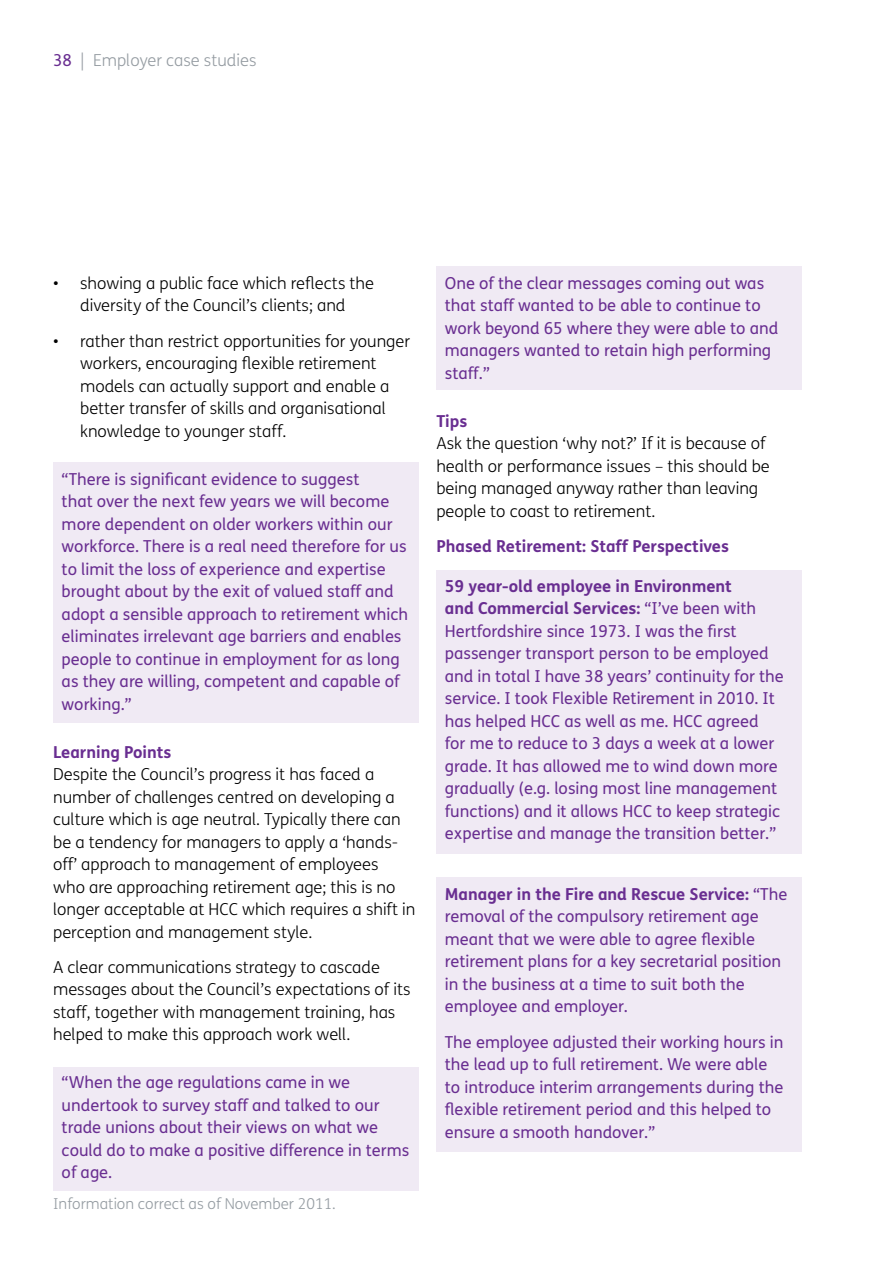
<style>
.page{position:relative;width:893px;height:1263px;background:#fff}
.page>*{position:absolute;margin:0;border:0;box-sizing:border-box;transform-origin:0 0}
.PULLQUOTE{font:16.5px/22.5px "FS Me";color:#692e91}
.CROSSHEAD{font:300 16.5px/22.5px "FS Me";color:#000}
.BODY{font:300 16.5px/22.5px "FS Me";color:#000}
.CROSSHEAD-2{font:700 16.5px "FS Me";color:#692e91}
.t1{font:300 16.5px "FS Me";color:#959ca2}
.t2{font:300 15px "FS Me";color:#959ca2}
.s1{font-weight:400;color:#692e91}
.s2{font-weight:700;color:#692e91}
.s3{font-weight:700}
</style>
<div class="page">
<div style="left:436px;top:267px;width:365px;height:123px;background:#f0eaf4"></div>
<div style="left:436px;top:570px;width:365px;height:284px;background:#f0eaf4"></div>
<div style="left:436px;top:877px;width:365px;height:275px;background:#f0eaf4"></div>
<div style="left:53px;top:462px;width:365px;height:260px;background:#f0eaf4"></div>
<div style="left:53px;top:1067px;width:365px;height:123px;background:#f0eaf4"></div>
<p class="t1" style="left:53px;top:48px;width:205px"><span class="s1">38</span> | Employer case studies</p>
<p class="BODY" style="left:53px;top:271px;width:322px;text-align:center">• showing a public face which reflects the diversity of the Council’s clients; and</p>
<p class="BODY" style="left:80px;top:329px;width:332px;text-indent:-27px">• rather than restrict opportunities for younger workers, encouraging flexible retirement models can actually support and enable a better transfer of skills and organisational knowledge to younger staff.</p>
<p class="PULLQUOTE" style="left:62px;top:467px;width:348px">“There is significant evidence to suggest<br>that over the next few years we will become more dependent on older workers within our workforce. There is a real need therefore for us to limit the loss of experience and expertise brought about by the exit of valued staff and adopt a sensible approach to retirement which eliminates irrelevant age barriers and enables people to continue in employment for as long as they are willing, competent and capable of working.”</p>
<p class="CROSSHEAD" style="left:53px;top:740px;width:364px"><span class="s2">Learning Points<br></span>Despite the Council’s progress it has faced a number of challenges centred on developing a culture which is age neutral. Typically there can be a tendency for managers to apply a ‘hands&shy;off’ approach to management of employees<br>who are approaching retirement age; this is no longer acceptable at HCC which requires a shift in perception and management style.</p>
<p class="BODY" style="left:53px;top:955px;width:359px">A clear communications strategy to cascade messages about the Council’s expectations of its staff, together with management training, has helped to make this approach work well.</p>
<p class="PULLQUOTE" style="left:62px;top:1071px;width:349px">“When the age regulations came in we undertook to survey staff and talked to our trade unions about their views on what we could do to make a positive difference in terms of age.</p>
<p class="t2" style="left:53px;top:1194px;width:284px">Information correct as of November 2011.</p>
<p class="PULLQUOTE" style="left:445px;top:271px;width:335px">One of the clear messages coming out was that staff wanted to be able to continue to work beyond 65 where they were able to and managers wanted to retain high performing staff.”</p>
<p class="CROSSHEAD" style="left:436px;top:409px;width:335px"><span class="s2">Tips<br></span>Ask the question ‘why not?’ If it is because of health or performance issues – this should be being managed anyway rather than leaving people to coast to retirement.</p>
<p class="CROSSHEAD-2" style="left:436px;top:533px;width:294px">Phased Retirement: Staff Perspectives</p>
<p class="PULLQUOTE" style="left:445px;top:574px;width:340px"><span class="s3">59 year-old employee in Environment<br>and Commercial Services:</span> “I’ve been with Hertfordshire since 1973. I was the first passenger transport person to be employed and in total I have 38 years’ continuity for the service. I took Flexible Retirement in 2010. It has helped HCC as well as me. HCC agreed<br>for me to reduce to 3 days a week at a lower grade. It has allowed me to wind down more gradually (e.g. losing most line management functions) and it allows HCC to keep strategic expertise and manage the transition better.”</p>
<p class="PULLQUOTE" style="left:445px;top:882px;width:344px"><span class="s3">Manager in the Fire and Rescue Service:</span> “The removal of the compulsory retirement age meant that we were able to agree flexible retirement plans for a key secretarial position in the business at a time to suit both the employee and employer.</p>
<p class="PULLQUOTE" style="left:445px;top:1030px;width:340px">The employee adjusted their working hours in the lead up to full retirement. We were able to introduce interim arrangements during the flexible retirement period and this helped to ensure a smooth handover.”</p>
</div>
